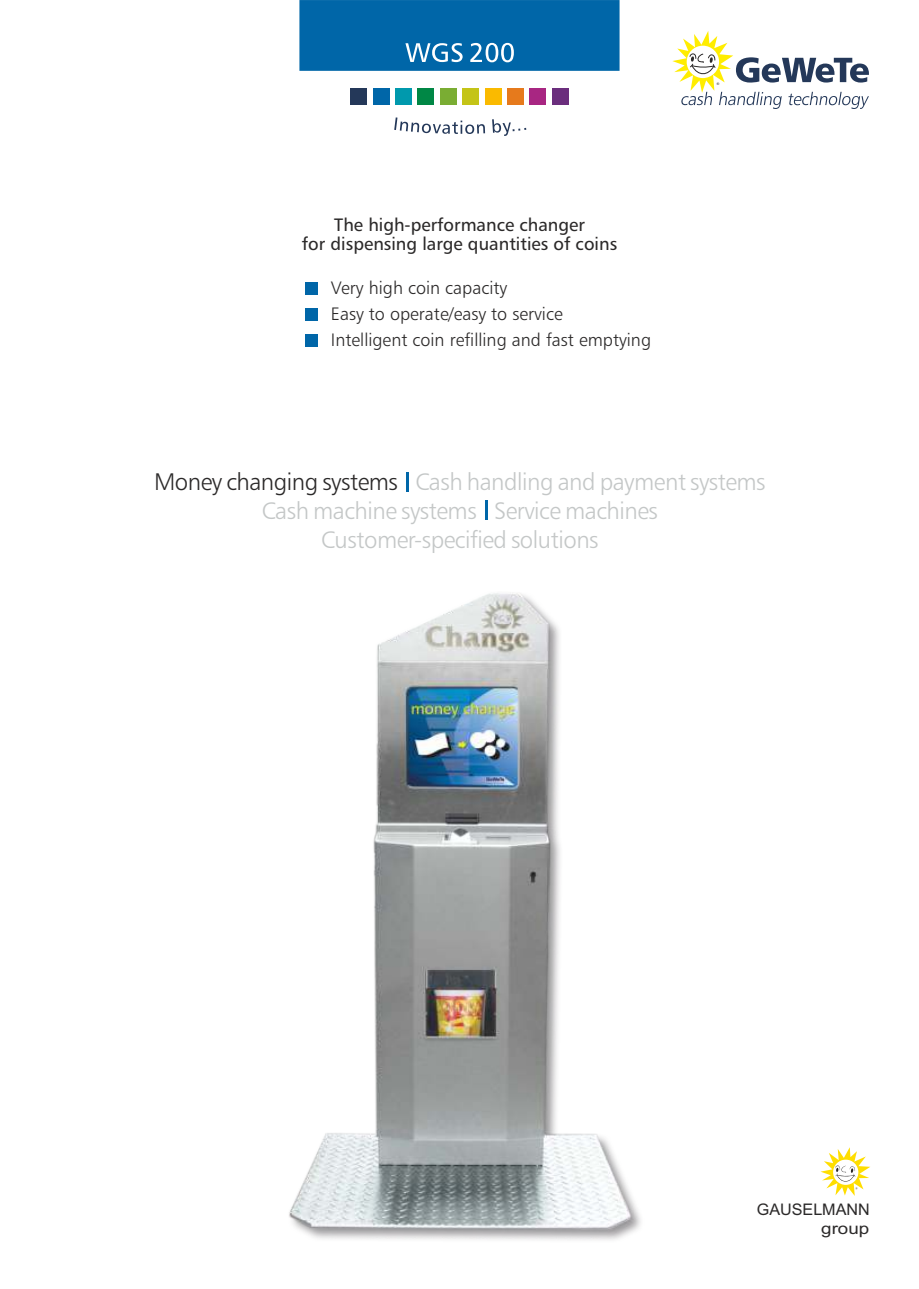
<style>
.page{position:relative;width:919px;height:1289px;background:#fff}
.page>*{position:absolute;margin:0;border:0;box-sizing:border-box;transform-origin:0 0}
.t1{font:24px/28.8px "Humanist 777 BT Light B";letter-spacing:-.02em;color:#c4c7c7;text-align:center}
.t2{font:24px "Humanist 777 BT Light B";letter-spacing:-.02em;color:#2b2929}
.t3{font:18px/25.8px "Humanist 777 BT Light B";color:#2b2929}
.t4{font:18px/19.5px "Humanist 777 BT Roman B";color:#2b2929;text-align:center}
.t5{font:15.9px/18.8px "Arial";color:#2b2929;text-align:right}
.t6{font:3.45px "Arial";color:#2b2929}
</style>
<div class="page">
<svg style="left:394px;top:117px;width:132px;height:19px"></svg>
<svg style="left:299px;top:0;width:320px;height:71px;background:#096bab"></svg>
<div style="left:373px;top:88px;width:16px;height:17px;background:#0066a8"></div>
<div style="left:395px;top:88px;width:17px;height:17px;background:#0099ad"></div>
<div style="left:350px;top:88px;width:17px;height:17px;background:#243859"></div>
<div style="left:417px;top:88px;width:17px;height:17px;background:#008745"></div>
<div style="left:440px;top:88px;width:16px;height:17px;background:#7aad33"></div>
<div style="left:462px;top:88px;width:17px;height:17px;background:#c4c417"></div>
<div style="left:484px;top:88px;width:17px;height:17px;background:#faba00"></div>
<div style="left:507px;top:88px;width:16px;height:17px;background:#e67a1c"></div>
<div style="left:551px;top:88px;width:17px;height:17px;background:#6b2e7d"></div>
<div style="left:529px;top:88px;width:17px;height:17px;background:#a82682"></div>
<div style="left:305px;top:282px;width:13px;height:12px;background:#0066a8"></div>
<div style="left:305px;top:308px;width:13px;height:12px;background:#0066a8"></div>
<div style="left:305px;top:334px;width:13px;height:12px;background:#0066a8"></div>
<svg style="left:820px;top:1147px;width:50px;height:48px"></svg>
<svg style="left:672px;top:31px;width:196px;height:78px"></svg>
<svg style="left:485px;top:500px;width:2px;height:19px"></svg>
<svg style="left:406px;top:472px;width:2px;height:19px"></svg>
<img style="left:289px;top:593px;width:352px;height:647px">
<p class="t4" style="left:302px;top:216px;width:317px">The high-performance changer<br>for dispensing large quantities of coins</p>
<p class="t3" style="left:331px;top:277px;width:322px">Very high coin capacity<br>Easy to operate/easy to service<br>Intelligent coin refilling and fast emptying</p>
<p class="t6" style="left:716px;top:82px;width:4px">®</p>
<p class="t2" style="left:154px;top:472px;width:245px">Money changing systems</p>
<p class="t1" style="left:262px;top:498px;width:397px">Cash machine systems Service machines<br>Customer-specified solutions</p>
<p class="t1" style="left:415px;top:469px;width:352px">Cash handling and payment systems</p>
<p class="t5" style="left:756px;top:1201px;width:115px">GAUSELMANN group</p>
</div>
